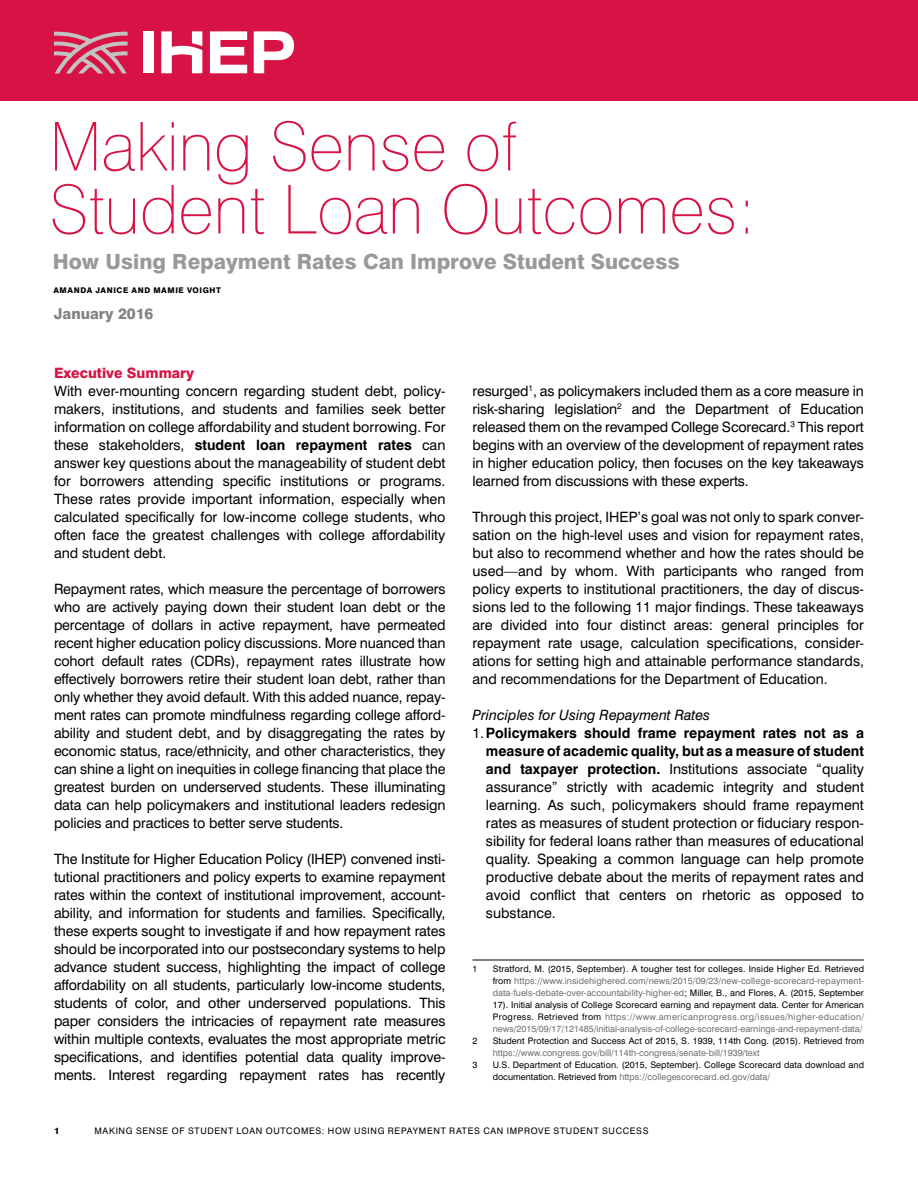
<style>
.page{position:relative;width:918px;height:1188px;background:#fff}
.page>*{position:absolute;margin:0;border:0;box-sizing:border-box;transform-origin:0 0}
.t1{font:100 67.5px/63px "Swiss 721 BT";color:#d71345}
.t2{font:800 21px "Swiss 721 BT";color:#999}
.t3{font:800 15px "Swiss 721 BT";color:#808285}
.t4{font:14.25px/18px "Swiss 721 BT";color:#000;text-align:justify}
.t5{font:700 14.25px "Swiss 721 BT";color:#000}
.t6{font:italic 14.25px "Swiss 721 BT";color:#000}
.t7{font:800 14.25px "Swiss 721 BT";color:#d71345}
.t8{font:9px/12px "Swiss 721 BT";color:#6d6e71;text-align:justify}
.t9{font:9px/12px "Swiss 721 BT";letter-spacing:.01em;color:#000}
.t10{font:9px "Swiss 721 BT";letter-spacing:.075em;color:#000}
.t11{font:800 9px "Swiss 721 BT";color:#000}
.t12{font:800 7.8px "Swiss 721 BT";letter-spacing:.08em;color:#000}
.s1{font-weight:700}
.s2{font-weight:400}
.s3{color:#000}
.s4{color:#6d6e71}
</style>
<div class="page">
<hr style="left:473px;top:960px;width:391px;height:1px;background:#000">
<div style="left:0;top:0;width:918px;height:100px;background:#d71345"></div>
<svg style="left:54px;top:31px;width:74px;height:42px"></svg>
<svg style="left:254px;top:31px;width:40px;height:42px"></svg>
<div style="left:143px;top:31px;width:11px;height:42px;background:#fff"></div>
<svg style="left:210px;top:31px;width:37px;height:42px"></svg>
<svg style="left:161px;top:31px;width:41px;height:42px"></svg>
<h1 class="t1" style="left:50px;top:114px;width:708px">Making Sense of<br>Student Loan Outcomes:</h1>
<h2 class="t2" style="left:53px;top:248px;width:628px">How Using Repayment Rates Can Improve Student Success</h2>
<p class="t12" style="left:53px;top:285px;width:169px">AMANDA JANICE AND MAMIE VOIGHT</p>
<p class="t3" style="left:54px;top:305px;width:101px">January 2016</p>
<p class="t7" style="left:54px;top:364px;width:142px">Executive Summary</p>
<p class="t4" style="left:54px;top:382px;width:393px">With ever-mounting concern regarding student debt, policy&shy;makers, institutions, and students and families seek better information on college affordability and student borrowing. For these stakeholders, <span class="s1">student loan repayment rates</span> can answer key questions about the manageability of student debt for borrowers attending specific institutions or programs.<br>These rates provide important information, especially when calculated specifically for low-income college students, who often face the greatest challenges with college affordability and student debt.</p>
<p class="t4" style="left:54px;top:580px;width:393px">Repayment rates, which measure the percentage of borrowers who are actively paying down their student loan debt or the percentage of dollars in active repayment, have permeated recent higher education policy discussions. More nuanced than cohort default rates (CDRs), repayment rates illustrate how effectively borrowers retire their student loan debt, rather than only whether they avoid default. With this added nuance, repay&shy;ment rates can promote mindfulness regarding college afford&shy;ability and student debt, and by disaggregating the rates by economic status, race/ethnicity, and other characteristics, they can shine a light on inequities in college financing that place the greatest burden on underserved students. These illuminating data can help policymakers and institutional leaders redesign policies and practices to better serve students.</p>
<p class="t4" style="left:54px;top:850px;width:393px">The Institute for Higher Education Policy (IHEP) convened insti&shy;tutional practitioners and policy experts to examine repayment rates within the context of institutional improvement, account&shy;ability, and information for students and families. Specifically, these experts sought to investigate if and how repayment rates should be incorporated into our postsecondary systems to help advance student success, highlighting the impact of college affordability on all students, particularly low-income students, students of color, and other underserved populations. This paper considers the intricacies of repayment rate measures within multiple contexts, evaluates the most appropriate metric specifications, and identifies potential data quality improve&shy;ments. Interest regarding repayment rates has recently</p>
<p class="t4" style="left:472px;top:382px;width:393px">resurged<sup>1</sup>, as policymakers included them as a core measure in risk-sharing legislation<sup>2</sup> and the Department of Education released them on the revamped College Scorecard.<sup>3</sup> This report begins with an overview of the development of repayment rates in higher education policy, then focuses on the key takeaways learned from discussions with these experts.</p>
<p class="t4" style="left:472px;top:508px;width:393px">Through this project, IHEP’s goal was not only to spark conver&shy;sation on the high-level uses and vision for repayment rates, but also to recommend whether and how the rates should be used—and by whom. With participants who ranged from policy experts to institutional practitioners, the day of discus&shy;sions led to the following 11 major findings. These takeaways are divided into four distinct areas: general principles for repayment rate usage, calculation specifications, consider&shy;ations for setting high and attainable performance standards, and recommendations for the Department of Education.</p>
<p class="t6" style="left:472px;top:706px;width:239px">Principles for Using Repayment Rates</p>
<p class="t5" style="left:472px;top:724px;width:393px"><span class="s2">1.</span>Policymakers should frame repayment rates not as a</p>
<p class="t5" style="left:486px;top:742px;width:380px">measure of academic quality, but as a measure of student</p>
<p class="t4" style="left:486px;top:760px;width:380px"><span class="s1">and taxpayer protection.</span> Institutions associate “quality</p>
<p class="t4" style="left:486px;top:778px;width:380px">assurance” strictly with academic integrity and student</p>
<p class="t4" style="left:486px;top:796px;width:379px">learning. As such, policymakers should frame repayment</p>
<p class="t4" style="left:486px;top:814px;width:380px">rates as measures of student protection or fiduciary respon-</p>
<p class="t4" style="left:486px;top:832px;width:379px">sibility for federal loans rather than measures of educational</p>
<p class="t4" style="left:486px;top:850px;width:379px">quality. Speaking a common language can help promote</p>
<p class="t4" style="left:486px;top:868px;width:379px">productive debate about the merits of repayment rates and</p>
<p class="t4" style="left:486px;top:886px;width:380px">avoid conflict that centers on rhetoric as opposed to</p>
<p class="t4" style="left:486px;top:904px;width:71px">substance.</p>
<p class="t9" style="left:473px;top:963px;width:6px">1</p>
<p class="t8" style="left:493px;top:963px;width:373px"><span class="s3">Stratford, M. (2015, September). A tougher test for colleges. Inside Higher Ed. Retrieved from</span> https://www.insidehighered.com/news/2015/09/23/new-college-scorecard-repayment&shy;data-fuels-debate-over-accountability-higher-ed<span class="s3">; Miller, B., and Flores, A. (2015, September 17). Initial analysis of College Scorecard earning and repayment data. Center for American Progress. Retrieved from</span> https://www.americanprogress.org/issues/higher-education/ news/2015/09/17/121485/initial-analysis-of-college-scorecard-earnings-and-repayment-data/</p>
<p class="t9" style="left:473px;top:1035px;width:6px">2</p>
<p class="t9" style="left:493px;top:1035px;width:373px">Student Protection and Success Act of 2015, S. 1939, 114th Cong. (2015). Retrieved from</p>
<p class="t8" style="left:493px;top:1047px;width:268px">https://www.congress.gov/bill/114th-congress/senate-bill/1939/text</p>
<p class="t9" style="left:473px;top:1059px;width:6px">3</p>
<p class="t9" style="left:493px;top:1059px;width:373px">U.S. Department of Education. (2015, September). College Scorecard data download and documentation. Retrieved from <span class="s4">https://collegescorecard.ed.gov/data/</span></p>
<p class="t11" style="left:54px;top:1125px;width:7px">1</p>
<p class="t10" style="left:94px;top:1125px;width:556px">MAKING SENSE OF STUDENT LOAN OUTCOMES: HOW USING REPAYMENT RATES CAN IMPROVE STUDENT SUCCESS</p>
</div>
